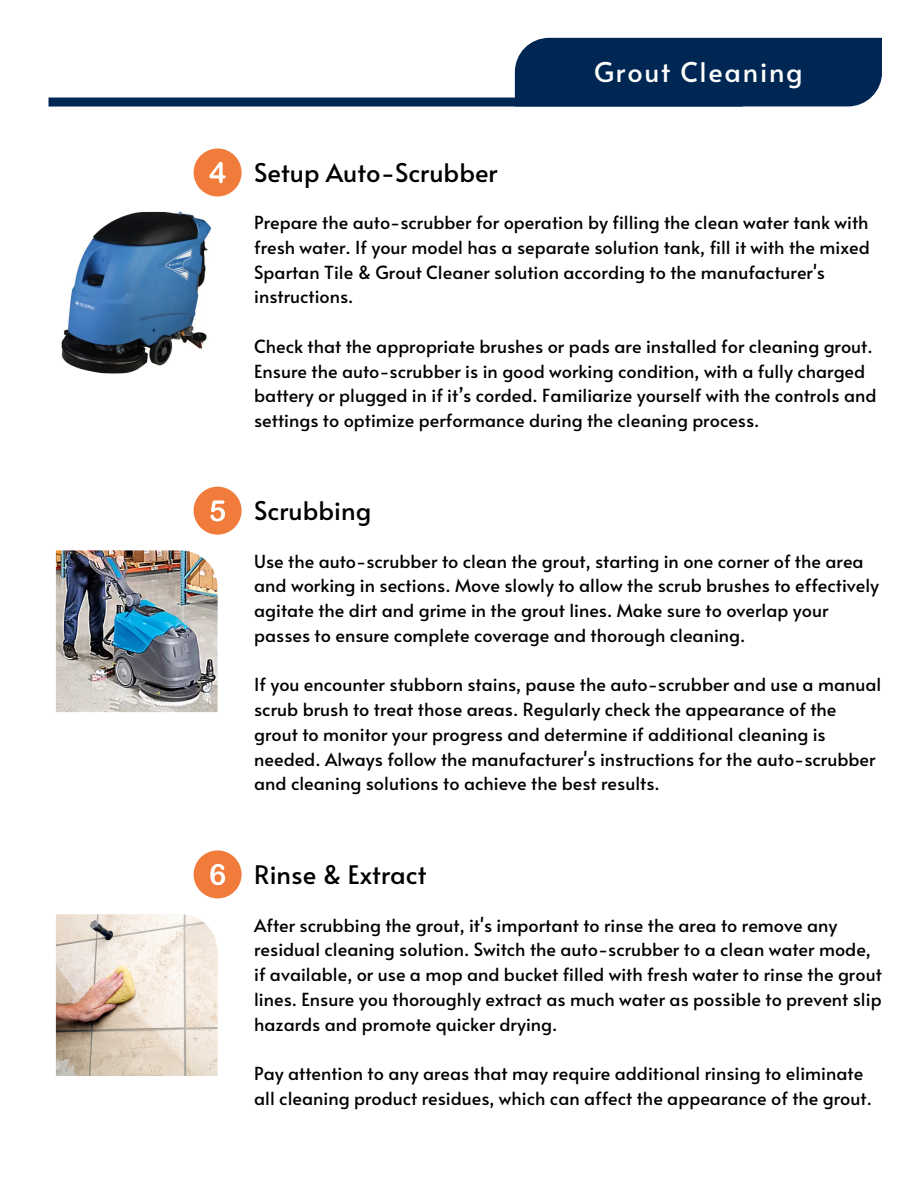
<style>
.page{position:relative;width:918px;height:1188px;background:#fff}
.page>*{position:absolute;margin:0;border:0;box-sizing:border-box;transform-origin:0 0}
.t1{font:27px "Alata";letter-spacing:.065em;color:#fdfefc}
.t2{font:25.5px "Alata";color:#000}
.t3{font:18px/24.8px "Alata";color:#000}
</style>
<div class="page">
<div style="left:515px;top:38px;width:367px;height:68px;background:#002654"></div>
<div style="left:49px;top:98px;width:694px;height:9px;background:#002654"></div>
<img style="left:61px;top:212px;width:150px;height:162px">
<div style="left:194px;top:149px;width:48px;height:48px;background:#f07b3b;border-radius:50%"></div>
<svg style="left:209px;top:162px;width:17px;height:21px"></svg>
<div style="left:194px;top:487px;width:48px;height:48px;background:#f07b3b;border-radius:50%"></div>
<svg style="left:211px;top:500px;width:14px;height:21px"></svg>
<img style="left:56px;top:550px;width:162px;height:162px">
<img style="left:56px;top:914px;width:162px;height:162px">
<div style="left:194px;top:850px;width:48px;height:48px;background:#f07b3b;border-radius:50%"></div>
<svg style="left:210px;top:864px;width:15px;height:21px"></svg>
<p class="t2" style="left:254px;top:154px;width:245px">Setup Auto-Scrubber</p>
<h1 class="t1" style="left:594px;top:52px;width:210px">Grout Cleaning</h1>
<p class="t3" style="left:254px;top:209px;width:617px">Prepare the auto-scrubber for operation by filling the clean water tank with fresh water. If your model has a separate solution tank, fill it with the mixed Spartan Tile &amp; Grout Cleaner solution according to the manufacturer's instructions.</p>
<p class="t3" style="left:254px;top:333px;width:624px">Check that the appropriate brushes or pads are installed for cleaning grout.<br>Ensure the auto-scrubber is in good working condition, with a fully charged battery or plugged in if it’s corded. Familiarize yourself with the controls and settings to optimize performance during the cleaning process.</p>
<h1 class="t2" style="left:254px;top:492px;width:119px">Scrubbing</h1>
<p class="t3" style="left:254px;top:548px;width:627px">Use the auto-scrubber to clean the grout, starting in one corner of the area and working in sections. Move slowly to allow the scrub brushes to effectively agitate the dirt and grime in the grout lines. Make sure to overlap your passes to ensure complete coverage and thorough cleaning.</p>
<p class="t3" style="left:254px;top:672px;width:629px">If you encounter stubborn stains, pause the auto-scrubber and use a manual scrub brush to treat those areas. Regularly check the appearance of the grout to monitor your progress and determine if additional cleaning is needed. Always follow the manufacturer's instructions for the auto-scrubber and cleaning solutions to achieve the best results.</p>
<p class="t2" style="left:254px;top:856px;width:174px">Rinse &amp; Extract</p>
<p class="t3" style="left:254px;top:912px;width:629px">After scrubbing the grout, it's important to rinse the area to remove any residual cleaning solution. Switch the auto-scrubber to a clean water mode, if available, or use a mop and bucket filled with fresh water to rinse the grout lines. Ensure you thoroughly extract as much water as possible to prevent slip hazards and promote quicker drying.</p>
<p class="t3" style="left:254px;top:1060px;width:619px">Pay attention to any areas that may require additional rinsing to eliminate all cleaning product residues, which can affect the appearance of the grout.</p>
</div>
